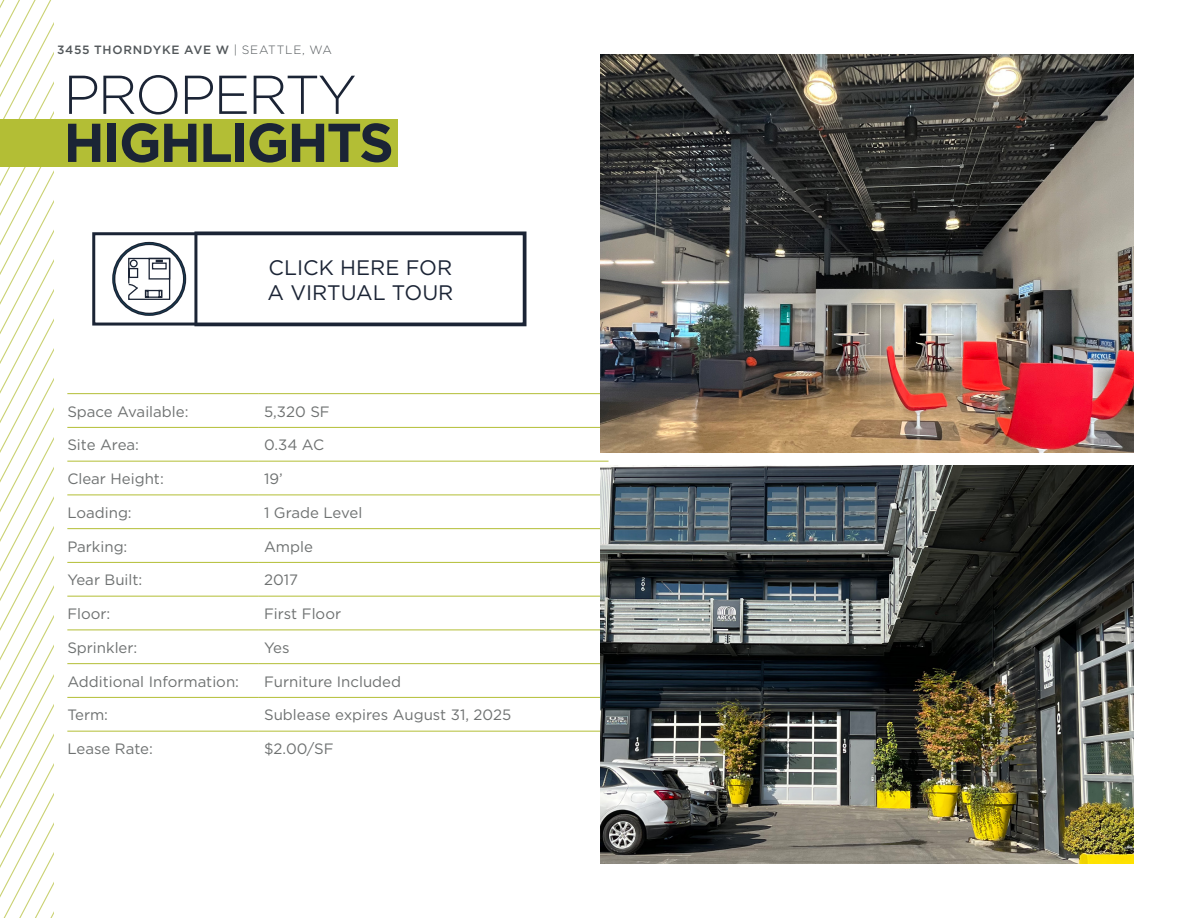
<style>
.page{position:relative;width:1188px;height:918px;background:#fff}
.page>*{position:absolute;margin:0;border:0;box-sizing:border-box;transform-origin:0 0}
.t1{font:700 54.6px "Gotham";letter-spacing:-.04em;color:#1b2435}
.t2{font:300 54.6px "Gotham";letter-spacing:-.04em;color:#1b2435}
.t3{font:21px/25.2px "Gotham";color:#1b2435}
.t4{font:15px "Gotham";color:#6e7171}
.t5{font:500 12px "Gotham";letter-spacing:.065em;color:#52575a}
.s1{font-weight:300}
</style>
<div class="page">
<svg style="left:0;top:0;width:54px;height:918px"></svg>
<div style="left:0;top:119px;width:397px;height:47px;background:#b3be35"></div>
<hr style="left:67px;top:393px;width:191px;height:1px;background:#b3be35">
<hr style="left:258px;top:393px;width:351px;height:1px;background:#b3be35">
<hr style="left:67px;top:427px;width:191px;height:1px;background:#b3be35">
<hr style="left:258px;top:427px;width:351px;height:1px;background:#b3be35">
<hr style="left:67px;top:461px;width:191px;height:1px;background:#b3be35">
<hr style="left:258px;top:461px;width:351px;height:1px;background:#b3be35">
<hr style="left:67px;top:495px;width:191px;height:1px;background:#b3be35">
<hr style="left:258px;top:495px;width:351px;height:1px;background:#b3be35">
<hr style="left:67px;top:528px;width:191px;height:1px;background:#b3be35">
<hr style="left:258px;top:528px;width:351px;height:1px;background:#b3be35">
<hr style="left:67px;top:562px;width:191px;height:1px;background:#b3be35">
<hr style="left:258px;top:562px;width:351px;height:1px;background:#b3be35">
<hr style="left:67px;top:596px;width:191px;height:1px;background:#b3be35">
<hr style="left:258px;top:596px;width:351px;height:1px;background:#b3be35">
<hr style="left:67px;top:630px;width:191px;height:1px;background:#b3be35">
<hr style="left:258px;top:630px;width:351px;height:1px;background:#b3be35">
<hr style="left:67px;top:663px;width:191px;height:1px;background:#b3be35">
<hr style="left:258px;top:663px;width:351px;height:1px;background:#b3be35">
<hr style="left:67px;top:697px;width:191px;height:1px;background:#b3be35">
<hr style="left:258px;top:697px;width:351px;height:1px;background:#b3be35">
<hr style="left:67px;top:731px;width:191px;height:1px;background:#b3be35">
<hr style="left:258px;top:731px;width:351px;height:1px;background:#b3be35">
<img style="left:601px;top:54px;width:533px;height:398px">
<img style="left:601px;top:466px;width:533px;height:398px">
<div style="left:92px;top:232px;width:434px;height:94px;border:3px solid #1b2435"></div>
<div style="left:194px;top:231px;width:332px;height:95px;border:3px solid #1b2435"></div>
<svg style="left:112px;top:241px;width:75px;height:75px"></svg>
<p class="t5" style="left:57px;top:42px;width:277px">3455 THORNDYKE AVE W <span class="s1">| SEATTLE, WA</span></p>
<h1 class="t2" style="left:63px;top:60px;width:295px">PROPERTY</h1>
<h1 class="t1" style="left:63px;top:106px;width:332px">HIGHLIGHTS</h1>
<h2 class="t3" style="left:267px;top:254px;width:188px">CLICK HERE FOR<br>A VIRTUAL TOUR</h2>
<p class="t4" style="left:67px;top:402px;width:123px">Space Available:</p>
<p class="t4" style="left:264px;top:402px;width:67px">5,320 SF</p>
<p class="t4" style="left:67px;top:435px;width:73px">Site Area:</p>
<p class="t4" style="left:264px;top:435px;width:62px">0.34 AC</p>
<p class="t4" style="left:67px;top:469px;width:98px">Clear Height:</p>
<p class="t4" style="left:264px;top:469px;width:20px">19’</p>
<p class="t4" style="left:67px;top:503px;width:66px">Loading:</p>
<p class="t4" style="left:264px;top:503px;width:100px">1 Grade Level</p>
<p class="t4" style="left:67px;top:537px;width:62px">Parking:</p>
<p class="t4" style="left:264px;top:537px;width:50px">Ample</p>
<p class="t4" style="left:67px;top:570px;width:77px">Year Built:</p>
<p class="t4" style="left:264px;top:570px;width:35px">2017</p>
<p class="t4" style="left:67px;top:604px;width:45px">Floor:</p>
<p class="t4" style="left:264px;top:604px;width:78px">First Floor</p>
<p class="t4" style="left:67px;top:638px;width:72px">Sprinkler:</p>
<p class="t4" style="left:264px;top:638px;width:27px">Yes</p>
<p class="t4" style="left:67px;top:672px;width:173px">Additional Information:</p>
<p class="t4" style="left:264px;top:672px;width:138px">Furniture Included</p>
<p class="t4" style="left:67px;top:705px;width:42px">Term:</p>
<p class="t4" style="left:264px;top:705px;width:249px">Sublease expires August 31, 2025</p>
<p class="t4" style="left:67px;top:739px;width:87px">Lease Rate:</p>
<p class="t4" style="left:264px;top:739px;width:71px">$2.00/SF</p>
</div>
